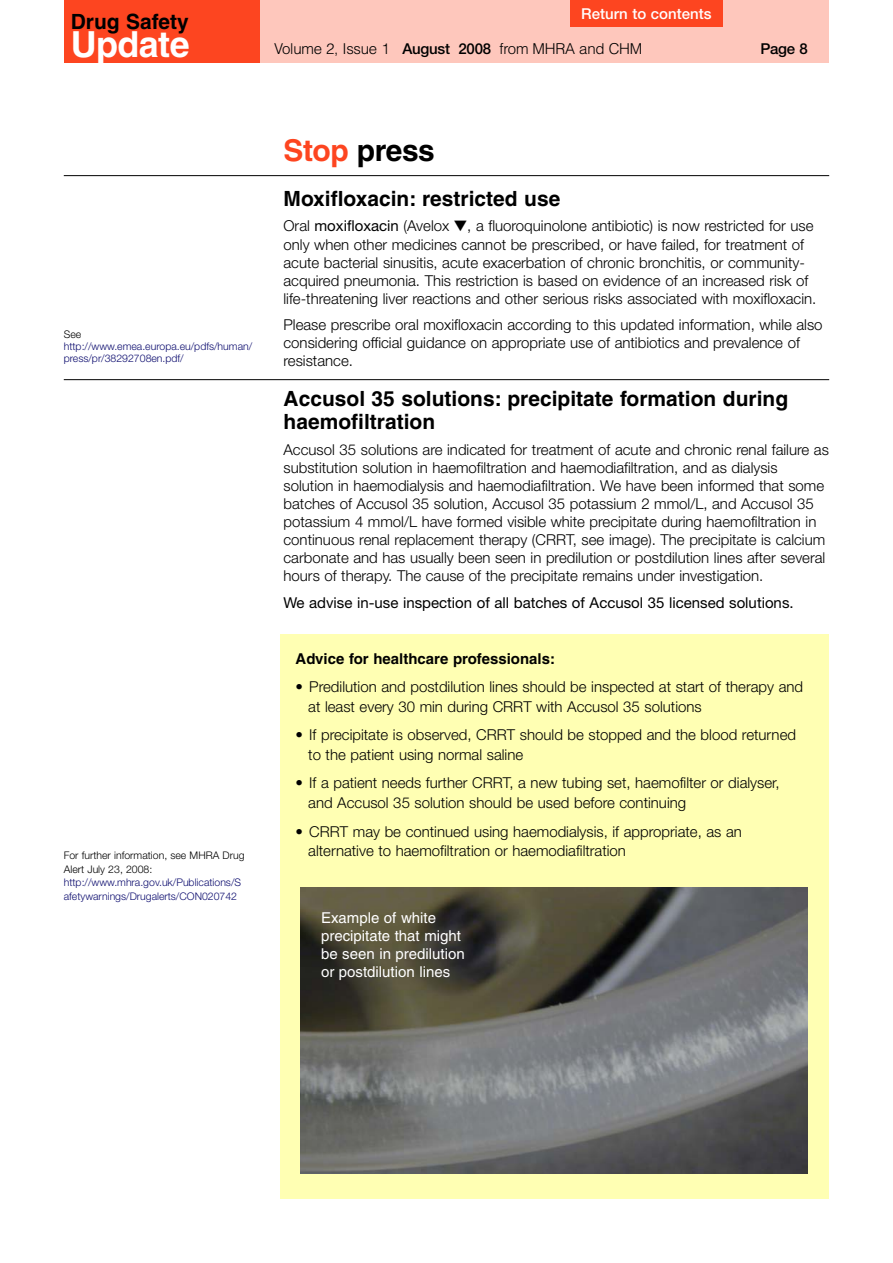
<style>
.page{position:relative;width:893px;height:1263px;background:#fff}
.page>*{position:absolute;margin:0;border:0;box-sizing:border-box;transform-origin:0 0}
.t1{font:700 36px "Helvetica";letter-spacing:-.015em;color:#fff}
.t2{font:700 30px "Helvetica";letter-spacing:-.015em;color:#000}
.t3{font:700 21px/22.5px "Helvetica";color:#000}
.t4{font:300 15px/18px "Helvetica Neue";color:#000}
.t5{font:15px/18px "Helvetica";color:#fff}
.t6{font:15px "Helvetica Neue";color:#000}
.t7{font:300 15px "Helvetica";letter-spacing:-.015em;color:#000}
.t8{font:700 15px "Helvetica";color:#000}
.t9{font:500 15px "Helvetica Neue";color:#fff}
.t10{font:500 15px "Helvetica Neue";color:#000}
.t11{font:300 10.5px/12px "Helvetica Neue";color:#0f0f70}
.t12{font:300 10.5px/13.5px "Helvetica Neue";color:#000}
.s1{font-family:"Helvetica Neue";font-weight:500}
.s2{color:#fd4520}
.s3{font-weight:400}
</style>
<div class="page">
<div style="left:259px;top:0;width:570px;height:63px;background:#fec7bc"></div>
<div style="left:64px;top:0;width:195px;height:63px;background:#fd4520"></div>
<div style="left:570px;top:0;width:152px;height:27px;background:#fd4520"></div>
<hr style="left:64px;top:175px;width:765px;height:1px;background:#000">
<hr style="left:64px;top:379px;width:765px;height:1px;background:#000">
<div style="left:281px;top:634px;width:548px;height:565px;background:#ffffb3"></div>
<img style="left:301px;top:887px;width:507px;height:287px">
<h3 class="t3" style="left:71px;top:12px;width:120px">Drug Safety</h3>
<h1 class="t1" style="left:71px;top:30px;width:120px">Update</h1>
<p class="t9" style="left:581px;top:9px;width:132px">Return to contents</p>
<p class="t7" style="left:274px;top:40px;width:370px">Volume 2, Issue 1 <span class="s1">August 2008</span> from MHRA and CHM</p>
<p class="t10" style="left:760px;top:43px;width:49px">Page 8</p>
<p class="t12" style="left:64px;top:328px;width:19px">See</p>
<p class="t11" style="left:64px;top:341px;width:190px">http://www.emea.europa.eu/pdfs/human/ press/pr/38292708en.pdf/</p>
<p class="t12" style="left:64px;top:850px;width:182px">For further information, see MHRA Drug<br>Alert July 23, 2008:</p>
<p class="t11" style="left:64px;top:877px;width:179px;line-height:13.5px">http://www.mhra.gov.uk/Publications/S afetywarnings/Drugalerts/CON020742</p>
<h2 class="t2" style="left:284px;top:139px;width:153px"><span class="s2">Stop</span> press</h2>
<h3 class="t3" style="left:284px;top:189px;width:278px">Moxifloxacin: restricted use</h3>
<p class="t4" style="left:284px;top:218px;width:534px">Oral <span class="s3">moxifloxacin</span> (Avelox ▼, a fluoroquinolone antibiotic) is now restricted for use only when other medicines cannot be prescribed, or have failed, for treatment of acute bacterial sinusitis, acute exacerbation of chronic bronchitis, or community&shy;acquired pneumonia. This restriction is based on evidence of an increased risk of life-threatening liver reactions and other serious risks associated with moxifloxacin.</p>
<p class="t4" style="left:284px;top:317px;width:541px">Please prescribe oral moxifloxacin according to this updated information, while also considering official guidance on appropriate use of antibiotics and prevalence of resistance.</p>
<h3 class="t3" style="left:284px;top:389px;width:506px">Accusol 35 solutions: precipitate formation during haemofiltration</h3>
<p class="t4" style="left:284px;top:442px;width:547px">Accusol 35 solutions are indicated for treatment of acute and chronic renal failure as substitution solution in haemofiltration and haemodiafiltration, and as dialysis solution in haemodialysis and haemodiafiltration. We have been informed that some batches of Accusol 35 solution, Accusol 35 potassium 2 mmol/L, and Accusol 35 potassium 4 mmol/L have formed visible white precipitate during haemofiltration in continuous renal replacement therapy (CRRT, see image). The precipitate is calcium carbonate and has usually been seen in predilution or postdilution lines after several hours of therapy. The cause of the precipitate remains under investigation.</p>
<p class="t6" style="left:284px;top:597px;width:512px">We advise in-use inspection of all batches of Accusol 35 licensed solutions.</p>
<p class="t8" style="left:296px;top:653px;width:261px">Advice for healthcare professionals:</p>
<p class="t4" style="left:308px;top:679px;width:496px;line-height:19.5px;text-indent:-13px">• Predilution and postdilution lines should be inspected at start of therapy and at least every 30 min during CRRT with Accusol 35 solutions</p>
<p class="t4" style="left:308px;top:727px;width:489px;line-height:19.5px;text-indent:-13px">• If precipitate is observed, CRRT should be stopped and the blood returned to the patient using normal saline</p>
<p class="t4" style="left:308px;top:775px;width:473px;line-height:19.5px;text-indent:-13px">• If a patient needs further CRRT, a new tubing set, haemofilter or dialyser, and Accusol 35 solution should be used before continuing</p>
<p class="t4" style="left:308px;top:823px;width:435px;line-height:19.5px;text-indent:-13px">• CRRT may be continued using haemodialysis, if appropriate, as an alternative to haemofiltration or haemodiafiltration</p>
<p class="t5" style="left:321px;top:910px;width:145px">Example of white precipitate that might be seen in predilution or postdilution lines</p>
</div>
